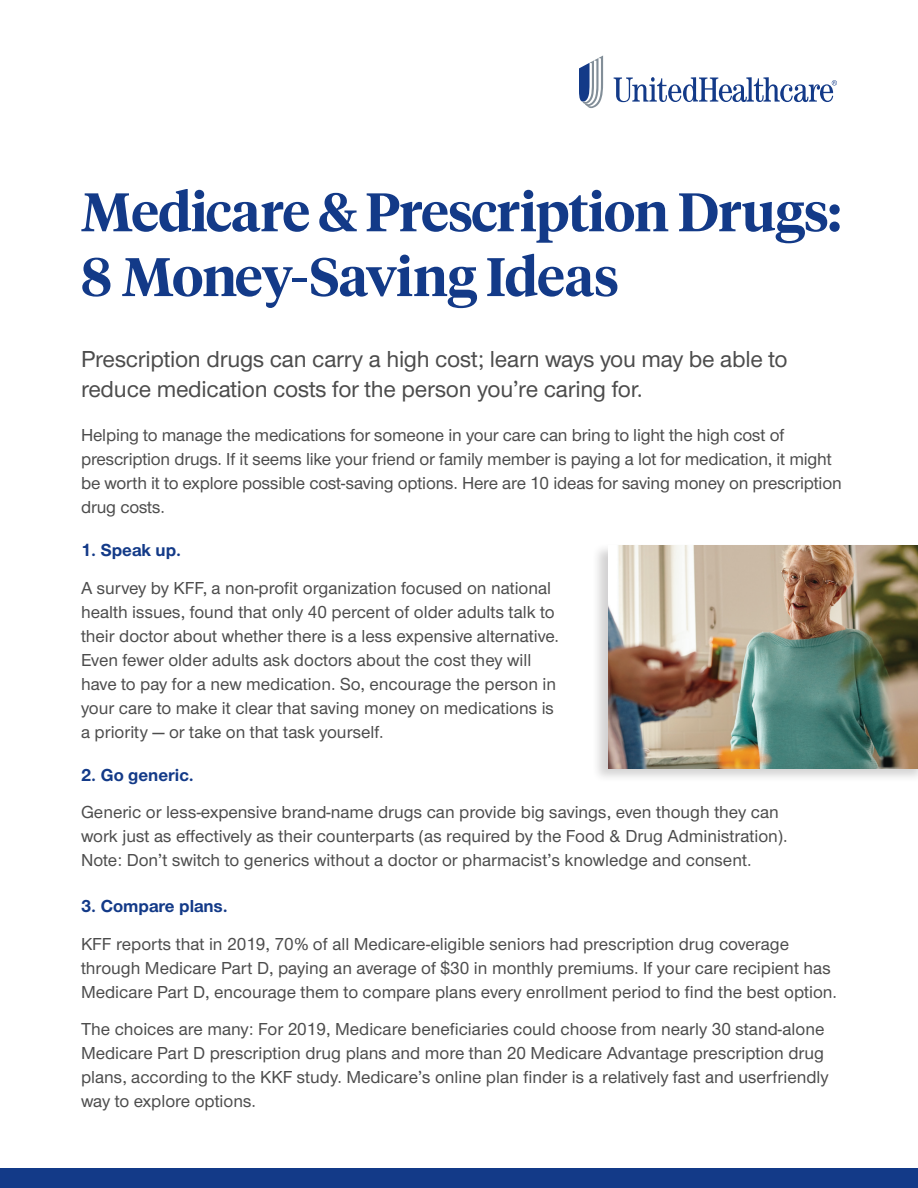
<style>
.page{position:relative;width:918px;height:1188px;background:#fff}
.page>*{position:absolute;margin:0;border:0;box-sizing:border-box;transform-origin:0 0}
.t1{font:600 54px/64.8px "UHC Serif Headline";letter-spacing:-.02em;color:#133a88}
.t2{font:500 24px/30px "UHC Sans";letter-spacing:-.01em;color:#4c4c4c}
.t3{font:500 18px/24px "UHC Sans";color:#4c4c4c}
.t4{font:700 18px "UHC Sans";color:#133a88}
</style>
<div class="page">
<div style="left:0;top:1168px;width:918px;height:20px;background:#133a88"></div>
<svg style="left:614px;top:77px;width:223px;height:25px"></svg>
<svg style="left:579px;top:56px;width:24px;height:52px"></svg>
<div style="left:591px;top:543px;width:327px;height:241px;background:#231f20;opacity:.2"></div>
<img style="left:608px;top:546px;width:310px;height:223px">
<h1 class="t1" style="left:81px;top:177px;width:762px">Medicare &amp; Prescription Drugs:<br>8 Money-Saving Ideas</h1>
<p class="t2" style="left:81px;top:343px;width:708px">Prescription drugs can carry a high cost; learn ways you may be able to reduce medication costs for the person you’re caring for.</p>
<p class="t3" style="left:81px;top:422px;width:762px">Helping to manage the medications for someone in your care can bring to light the high cost of prescription drugs. If it seems like your friend or family member is paying a lot for medication, it might be worth it to explore possible cost-saving options. Here are 10 ideas for saving money on prescription drug costs.</p>
<h2 class="t4" style="left:81px;top:538px;width:102px">1. Speak up.</h2>
<p class="t3" style="left:81px;top:575px;width:480px">A survey by KFF, a non-profit organization focused on national health issues, found that only 40 percent of older adults talk to their doctor about whether there is a less expensive alternative.<br>Even fewer older adults ask doctors about the cost they will have to pay for a new medication. So, encourage the person in your care to make it clear that saving money on medications is a priority — or take on that task yourself.</p>
<h2 class="t4" style="left:81px;top:762px;width:114px">2. Go generic.</h2>
<p class="t3" style="left:81px;top:799px;width:708px">Generic or less-expensive brand-name drugs can provide big savings, even though they can work just as effectively as their counterparts (as required by the Food &amp; Drug Administration).<br>Note: Don’t switch to generics without a doctor or pharmacist’s knowledge and consent.</p>
<h2 class="t4" style="left:81px;top:894px;width:148px">3. Compare plans.</h2>
<p class="t3" style="left:81px;top:931px;width:757px">KFF reports that in 2019, 70% of all Medicare-eligible seniors had prescription drug coverage through Medicare Part D, paying an average of $30 in monthly premiums. If your care recipient has<br>Medicare Part D, encourage them to compare plans every enrollment period to find the best option.</p>
<p class="t3" style="left:81px;top:1016px;width:749px">The choices are many: For 2019, Medicare beneficiaries could choose from nearly 30 stand-alone Medicare Part D prescription drug plans and more than 20 Medicare Advantage prescription drug plans, according to the KKF study. Medicare’s online plan finder is a relatively fast and userfriendly way to explore options.</p>
</div>
